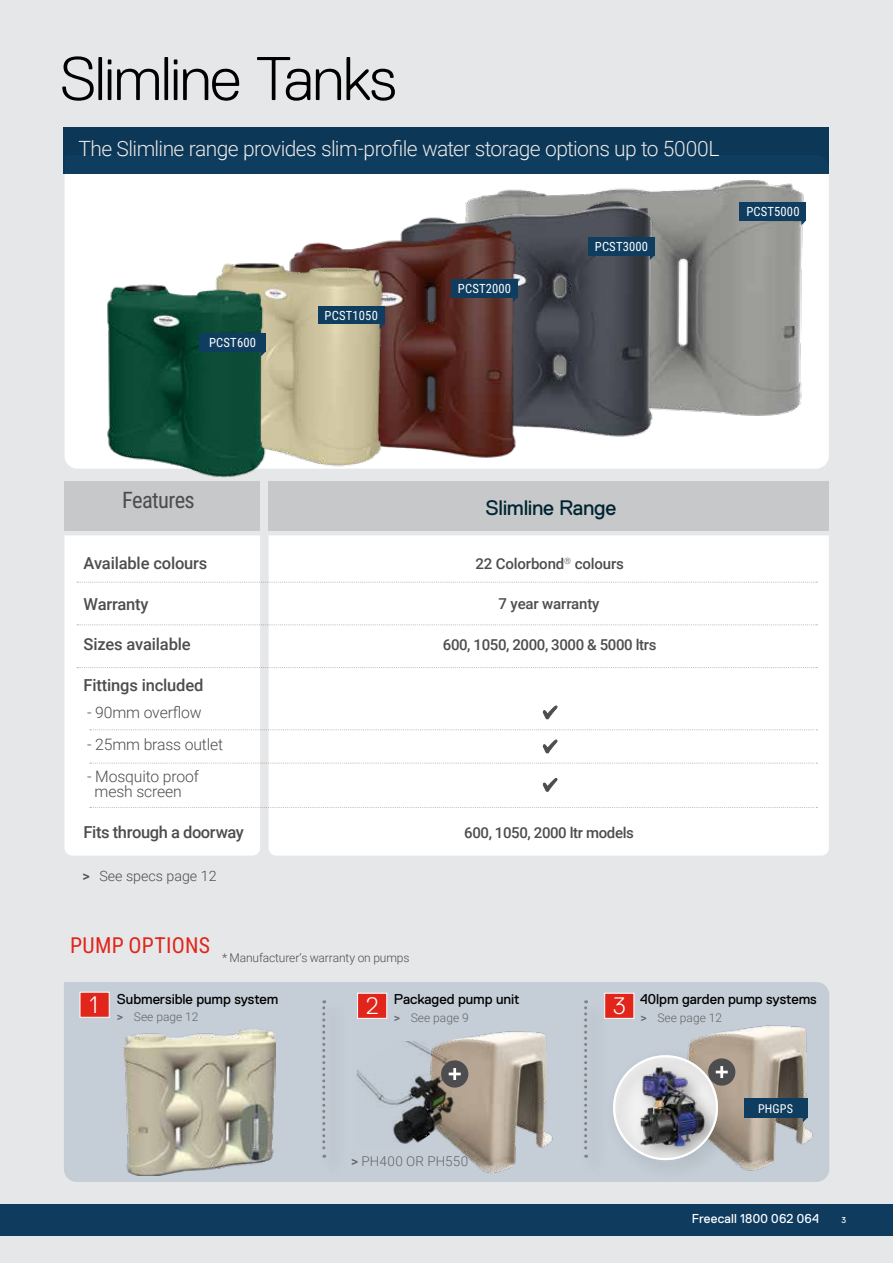
<style>
.page{position:relative;width:893px;height:1263px;background:#e6e7e8}
.page>*{position:absolute;margin:0;border:0;box-sizing:border-box;transform-origin:0 0}
.t1{font:300 61.5px "Replica Std";letter-spacing:-.03em;color:#000}
.t2{font:300 23.7px "Replica Std";color:#fff}
.t3{font:22.5px "Roboto Condensed";letter-spacing:-.03em;color:#4d4d4f}
.t4{font:21.75px "Roboto Condensed";letter-spacing:.01em;color:#e1251b}
.t5{font:300 21px "Roboto";letter-spacing:-.03em;color:#fff}
.t6{font:21px "Replica Std";letter-spacing:-.015em;color:#002532}
.t7{font:500 16.5px "Roboto";letter-spacing:-.01em;color:#4d4d4f}
.t8{font:300 15.75px/15px "Roboto";letter-spacing:-.01em;color:#4d4d4f}
.t9{font:500 15px "Roboto";letter-spacing:-.025em;color:#4d4d4f}
.t10{font:14.25px "Replica Std";letter-spacing:-.005em;color:#000}
.t11{font:300 14.25px "Roboto";color:#4d4d4f}
.t12{font:300 13.5px "Roboto";letter-spacing:.015em;color:#636466}
.t13{font:12.9px "Replica Std";letter-spacing:.015em;color:#fff}
.t14{font:12.6px "Roboto Condensed";letter-spacing:.015em;color:#fff}
.t15{font:12.15px "Roboto Condensed";letter-spacing:.015em;color:#fff}
.t16{font:300 12px "Roboto";letter-spacing:-.01em;color:#4d4d4f}
.t17{font:300 12px "Roboto";color:#636466}
.t18{font:8.55px "Replica Std";color:#fff}
.s1{font-weight:500}
</style>
<div class="page">
<div style="left:0;top:1204px;width:893px;height:32px;background:#0f3b5f"></div>
<div style="left:65px;top:174px;width:764px;height:293px;background:#fff"></div>
<div style="left:64px;top:982px;width:765px;height:200px;background:#c5ced7"></div>
<div style="left:317px;top:996px;width:30px;height:183px;background:#c2cbd4"></div>
<svg style="left:322px;top:1000px;width:3px;height:158px"></svg>
<div style="left:579px;top:996px;width:30px;height:183px;background:#c1cad3"></div>
<svg style="left:584px;top:1000px;width:3px;height:158px"></svg>
<div style="left:80px;top:992px;width:29px;height:25px;background:#e1251b"></div>
<div style="left:357px;top:993px;width:30px;height:25px;background:#e1251b;border:1px solid #fff"></div>
<div style="left:605px;top:993px;width:29px;height:25px;background:#e1251b"></div>
<img style="left:679px;top:1022px;width:135px;height:151px">
<div style="left:605px;top:1047px;width:132px;height:132px;background:#000;opacity:.35"></div>
<img style="left:641px;top:1067px;width:63px;height:79px">
<div style="left:613px;top:1055px;width:105px;height:105px;border:2px solid #fff;border-radius:50%"></div>
<img style="left:428px;top:1028px;width:129px;height:147px">
<div style="left:63px;top:128px;width:766px;height:46px;background:#0d3756"></div>
<div style="left:744px;top:1098px;width:63px;height:20px;background:#0f3d5f"></div>
<svg style="left:803px;top:1118px;width:4px;height:4px"></svg>
<div style="left:64px;top:535px;width:196px;height:320px;background:#fff"></div>
<div style="left:269px;top:535px;width:560px;height:320px;background:#fff"></div>
<svg style="left:77px;top:582px;width:740px;height:1px"></svg>
<svg style="left:90px;top:729px;width:727px;height:1px"></svg>
<svg style="left:90px;top:763px;width:727px;height:1px"></svg>
<svg style="left:90px;top:807px;width:727px;height:1px"></svg>
<svg style="left:77px;top:667px;width:740px;height:1px"></svg>
<svg style="left:77px;top:624px;width:740px;height:1px"></svg>
<svg style="left:543px;top:706px;width:14px;height:14px"></svg>
<svg style="left:543px;top:740px;width:14px;height:14px"></svg>
<svg style="left:543px;top:778px;width:14px;height:14px"></svg>
<img style="left:357px;top:1041px;width:111px;height:106px">
<div style="left:708px;top:1058px;width:27px;height:28px;background:#4d4d4f;border-radius:50%"></div>
<svg style="left:716px;top:1066px;width:12px;height:12px"></svg>
<div style="left:441px;top:1060px;width:27px;height:27px;background:#4d4d4f;border-radius:50%"></div>
<svg style="left:449px;top:1068px;width:12px;height:12px"></svg>
<img style="left:124px;top:1023px;width:151px;height:153px">
<div style="left:65px;top:481px;width:195px;height:50px;background:#c6c8c9"></div>
<div style="left:269px;top:481px;width:560px;height:50px;background:#c6c8c9"></div>
<img style="left:443px;top:127px;width:378px;height:342px">
<img style="left:391px;top:183px;width:271px;height:271px">
<img style="left:270px;top:223px;width:252px;height:246px">
<img style="left:171px;top:260px;width:215px;height:209px">
<img style="left:65px;top:280px;width:207px;height:215px">
<div style="left:740px;top:202px;width:66px;height:18px;background:#0f3d5f"></div>
<svg style="left:801px;top:220px;width:5px;height:5px"></svg>
<div style="left:588px;top:237px;width:67px;height:18px;background:#0f3d5f"></div>
<svg style="left:650px;top:255px;width:5px;height:5px"></svg>
<div style="left:451px;top:279px;width:67px;height:18px;background:#0f3d5f"></div>
<svg style="left:513px;top:297px;width:5px;height:5px"></svg>
<div style="left:318px;top:307px;width:66px;height:17px;background:#0f3d5f"></div>
<svg style="left:380px;top:324px;width:4px;height:5px"></svg>
<div style="left:199px;top:333px;width:67px;height:19px;background:#0f3d5f"></div>
<svg style="left:261px;top:352px;width:5px;height:4px"></svg>
<h1 class="t1" style="left:60px;top:45px;width:338px">Slimline Tanks</h1>
<h3 class="t5" style="left:78px;top:134px;width:643px">The Slimline range provides slim-profile water storage options up to 5000L</h3>
<p class="t14" style="left:209px;top:334px;width:48px">PCST600</p>
<p class="t14" style="left:325px;top:307px;width:55px">PCST1050</p>
<p class="t14" style="left:458px;top:279px;width:55px">PCST2000</p>
<p class="t14" style="left:595px;top:237px;width:55px">PCST3000</p>
<p class="t14" style="left:746px;top:203px;width:55px">PCST5000</p>
<h3 class="t3" style="left:122px;top:484px;width:74px">Features</h3>
<p class="t7" style="left:84px;top:552px;width:125px">Available colours</p>
<p class="t7" style="left:84px;top:592px;width:67px">Warranty</p>
<p class="t7" style="left:84px;top:633px;width:109px">Sizes available</p>
<p class="t7" style="left:84px;top:673px;width:121px">Fittings included</p>
<p class="t8" style="left:87px;top:705px;width:116px">- 90mm overflow</p>
<p class="t8" style="left:87px;top:737px;width:137px">- 25mm brass outlet</p>
<p class="t8" style="left:95px;top:769px;width:106px;text-indent:-7px">- Mosquito proof mesh screen</p>
<p class="t7" style="left:84px;top:820px;width:162px">Fits through a doorway</p>
<p class="t11" style="left:82px;top:866px;width:136px"><span class="s1">&gt;</span> See specs page 12</p>
<h3 class="t4" style="left:70px;top:930px;width:141px">PUMP OPTIONS</h3>
<p class="t16" style="left:222px;top:949px;width:189px">* Manufacturer’s warranty on pumps</p>
<h3 class="t6" style="left:485px;top:496px;width:132px">Slimline Range</h3>
<p class="t9" style="left:475px;top:553px;width:150px">22 Colorbond<sup>®</sup> colours</p>
<p class="t9" style="left:499px;top:593px;width:102px">7 year warranty</p>
<p class="t9" style="left:443px;top:634px;width:215px">600, 1050, 2000, 3000 &amp; 5000 ltrs</p>
<p class="t9" style="left:464px;top:822px;width:171px">600, 1050, 2000 ltr models</p>
<p class="t10" style="left:117px;top:991px;width:163px">Submersible pump system</p>
<p class="t10" style="left:394px;top:991px;width:127px">Packaged pump unit</p>
<p class="t10" style="left:640px;top:991px;width:178px">40lpm garden pump systems</p>
<h2 class="t2" style="left:90px;top:992px;width:10px">1</h2>
<h2 class="t2" style="left:366px;top:993px;width:14px">2</h2>
<h2 class="t2" style="left:613px;top:993px;width:14px">3</h2>
<p class="t17" style="left:117px;top:1008px;width:83px"><span class="s1">&gt;</span> See page 12</p>
<p class="t17" style="left:394px;top:1009px;width:76px"><span class="s1">&gt;</span> See page 9</p>
<p class="t17" style="left:640px;top:1009px;width:83px"><span class="s1">&gt;</span> See page 12</p>
<p class="t12" style="left:351px;top:1152px;width:119px"><span class="s1">&gt;</span> PH400 OR PH550</p>
<p class="t15" style="left:758px;top:1100px;width:36px">PHGPS</p>
<p class="t13" style="left:692px;top:1211px;width:129px">Freecall 1800 062 064</p>
<p class="t18" style="left:842px;top:1215px;width:6px">3</p>
</div>
